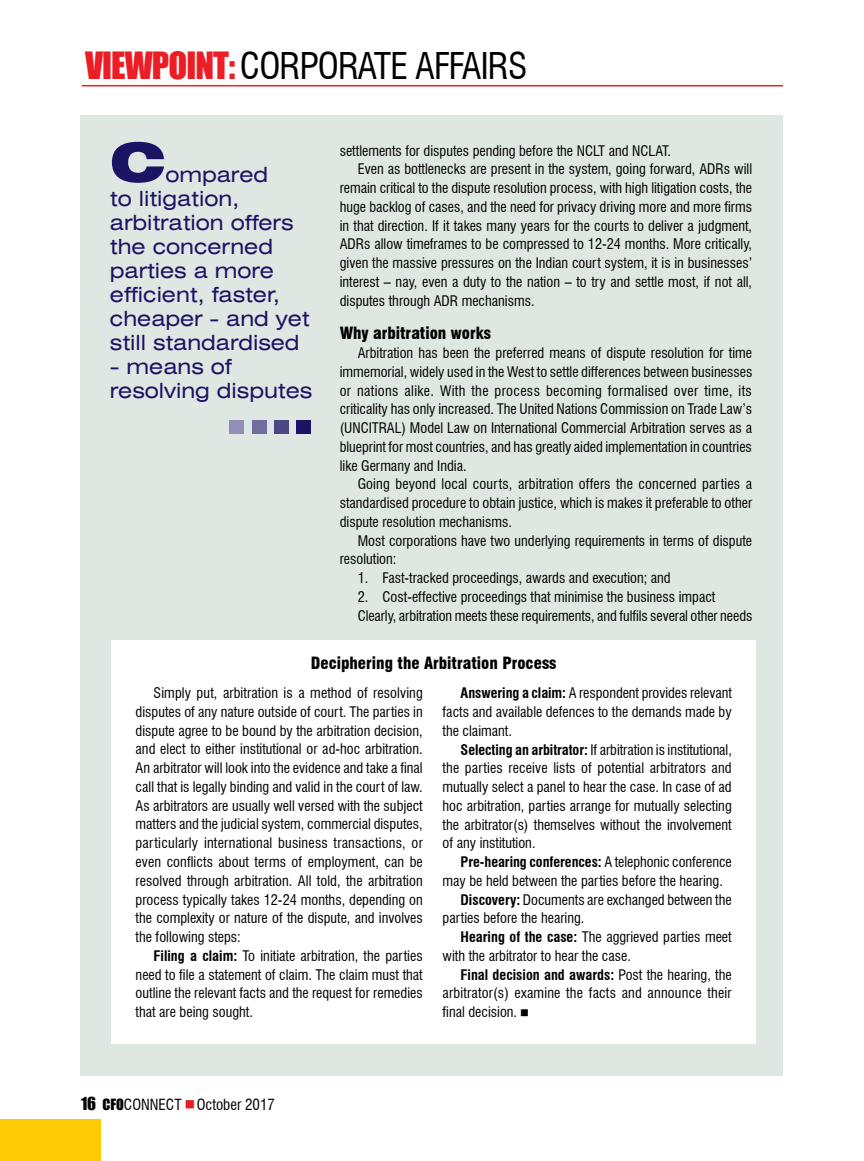
<style>
.page{position:relative;width:864px;height:1161px;background:#fff}
.page>*{position:absolute;margin:0;border:0;box-sizing:border-box;transform-origin:0 0}
.t1{font:900 expanded 54px "Swiss 721 BT";color:#1b1464}
.t2{font:condensed 36px "Swiss 721 BT";letter-spacing:-.025em;color:#000}
.t3{font:expanded 21px/24px "Swiss 721 BT";color:#1b1464}
.t4{font:900 condensed 16.5px "Swiss 721 BT";color:#000}
.t5{font:condensed 15px "Swiss 721 BT";color:#000}
.t6{font:condensed 14.25px/18.8px "Swiss 721 BT";color:#000;text-align:justify}
.t7{font:700 condensed 14.25px "Swiss 721 BT";color:#000}
.s1{font-family:"Impact";font-stretch:normal;font-size:34.5px;color:#ec1d24}
.s2{font-weight:700}
.s3{font-weight:400}
.s4{font-family:"Impact";font-stretch:normal;font-size:16.5px}
.s5{font-family:"Impact";font-stretch:normal;font-size:14.25px}
</style>
<div class="page">
<hr style="left:82px;top:85px;width:701px;height:1px;background:#ec1d24">
<div style="left:0;top:1119px;width:101px;height:42px;background:#ffcb05"></div>
<div style="left:80px;top:116px;width:702px;height:960px;background:#dfe7e2"></div>
<div style="left:252px;top:420px;width:15px;height:13px;background:#716d9f"></div>
<div style="left:274px;top:420px;width:15px;height:13px;background:#4d4884"></div>
<div style="left:297px;top:420px;width:14px;height:13px;background:#1b1464"></div>
<div style="left:229px;top:420px;width:15px;height:13px;background:#928eb7"></div>
<div style="left:112px;top:640px;width:644px;height:403px;background:#fff"></div>
<h2 class="t2" style="left:85px;top:44px;width:444px"><span class="s1">VIEWPOINT:</span> CORPORATE AFFAIRS</h2>
<h1 class="t1" style="left:110px;top:130px;width:57px">C</h1>
<h3 class="t3" style="left:110px;top:162px;width:201px;text-indent:56px">ompared<br>to litigation, arbitration offers the concerned parties a more efficient, faster, cheaper - and yet still standardised</h3>
<h3 class="t3" style="left:110px;top:354px;width:204px">- means of resolving disputes</h3>
<p class="t6" style="left:340px;top:141px;width:333px">settlements for disputes pending before the NCLT and NCLAT.</p>
<p class="t6" style="left:358px;top:160px;width:396px">Even as bottlenecks are present in the system, going forward, ADRs will</p>
<p class="t6" style="left:340px;top:179px;width:414px">remain critical to the dispute resolution process, with high litigation costs, the</p>
<p class="t6" style="left:340px;top:197px;width:414px">huge backlog of cases, and the need for privacy driving more and more firms</p>
<p class="t6" style="left:340px;top:216px;width:414px">in that direction. If it takes many years for the courts to deliver a judgment,</p>
<p class="t6" style="left:340px;top:235px;width:414px">ADRs allow timeframes to be compressed to 12-24 months. More critically,</p>
<p class="t6" style="left:340px;top:254px;width:414px">given the massive pressures on the Indian court system, it is in businesses’</p>
<p class="t6" style="left:340px;top:272px;width:414px">interest – nay, even a duty to the nation – to try and settle most, if not all,</p>
<p class="t6" style="left:340px;top:291px;width:196px">disputes through ADR mechanisms.</p>
<p class="t4" style="left:340px;top:324px;width:153px">Why arbitration works</p>
<p class="t6" style="left:340px;top:344px;width:414px;text-indent:18px">Arbitration has been the preferred means of dispute resolution for time immemorial, widely used in the West to settle differences between businesses or nations alike. With the process becoming formalised over time, its criticality has only increased. The United Nations Commission on Trade Law’s (UNCITRAL) Model Law on International Commercial Arbitration serves as a blueprint for most countries, and has greatly aided implementation in countries like Germany and India.</p>
<p class="t6" style="left:340px;top:475px;width:414px;text-indent:18px">Going beyond local courts, arbitration offers the concerned parties a standardised procedure to obtain justice, which is makes it preferable to other dispute resolution mechanisms.</p>
<p class="t6" style="left:340px;top:531px;width:414px;text-indent:18px">Most corporations have two underlying requirements in terms of dispute resolution:</p>
<p class="t6" style="left:358px;top:569px;width:315px">1. Fast-tracked proceedings, awards and execution; and</p>
<p class="t6" style="left:358px;top:587px;width:396px">2. Cost-effective proceedings that minimise the business impact<br>Clearly, arbitration meets these requirements, and fulfils several other needs</p>
<p class="t4" style="left:311px;top:653px;width:247px">Deciphering the Arbitration Process</p>
<p class="t6" style="left:136px;top:684px;width:289px;text-indent:18px">Simply put, arbitration is a method of resolving disputes of any nature outside of court. The parties in dispute agree to be bound by the arbitration decision, and elect to either institutional or ad-hoc arbitration.<br>An arbitrator will look into the evidence and take a final call that is legally binding and valid in the court of law.<br>As arbitrators are usually well versed with the subject matters and the judicial system, commercial disputes, particularly international business transactions, or even conflicts about terms of employment, can be resolved through arbitration. All told, the arbitration process typically takes 12-24 months, depending on the complexity or nature of the dispute, and involves the following steps:</p>
<p class="t6" style="left:136px;top:946px;width:289px;text-indent:18px"><span class="s2">Filing a claim:</span> To initiate arbitration, the parties need to file a statement of claim. The claim must that outline the relevant facts and the request for remedies that are being sought.</p>
<p class="t6" style="left:443px;top:684px;width:291px;text-indent:18px"><span class="s2">Answering a claim:</span> A respondent provides relevant facts and available defences to the demands made by the claimant.</p>
<p class="t6" style="left:443px;top:740px;width:291px;text-indent:18px"><span class="s2">Selecting an arbitrator:</span> If arbitration is institutional, the parties receive lists of potential arbitrators and mutually select a panel to hear the case. In case of ad hoc arbitration, parties arrange for mutually selecting the arbitrator(s) themselves without the involvement of any institution.</p>
<p class="t7" style="left:461px;top:853px;width:273px">Pre-hearing conferences: <span class="s3">A telephonic conference</span></p>
<p class="t6" style="left:443px;top:871px;width:282px">may be held between the parties before the hearing.</p>
<p class="t6" style="left:461px;top:890px;width:273px"><span class="s2">Discovery:</span> Documents are exchanged between the</p>
<p class="t6" style="left:443px;top:909px;width:143px">parties before the hearing.</p>
<p class="t6" style="left:461px;top:928px;width:273px"><span class="s2">Hearing of the case:</span> The aggrieved parties meet</p>
<p class="t6" style="left:443px;top:946px;width:190px">with the arbitrator to hear the case.</p>
<p class="t7" style="left:461px;top:966px;width:273px">Final decision and awards: <span class="s3">Post the hearing, the</span></p>
<p class="t6" style="left:443px;top:984px;width:291px">arbitrator(s) examine the facts and announce their</p>
<p class="t6" style="left:443px;top:1003px;width:87px">final decision. ■</p>
<p class="t5" style="left:81px;top:1096px;width:196px"><span class="s4">16</span> <span class="s5">CFO</span>CONNECT October 2017</p>
</div>
